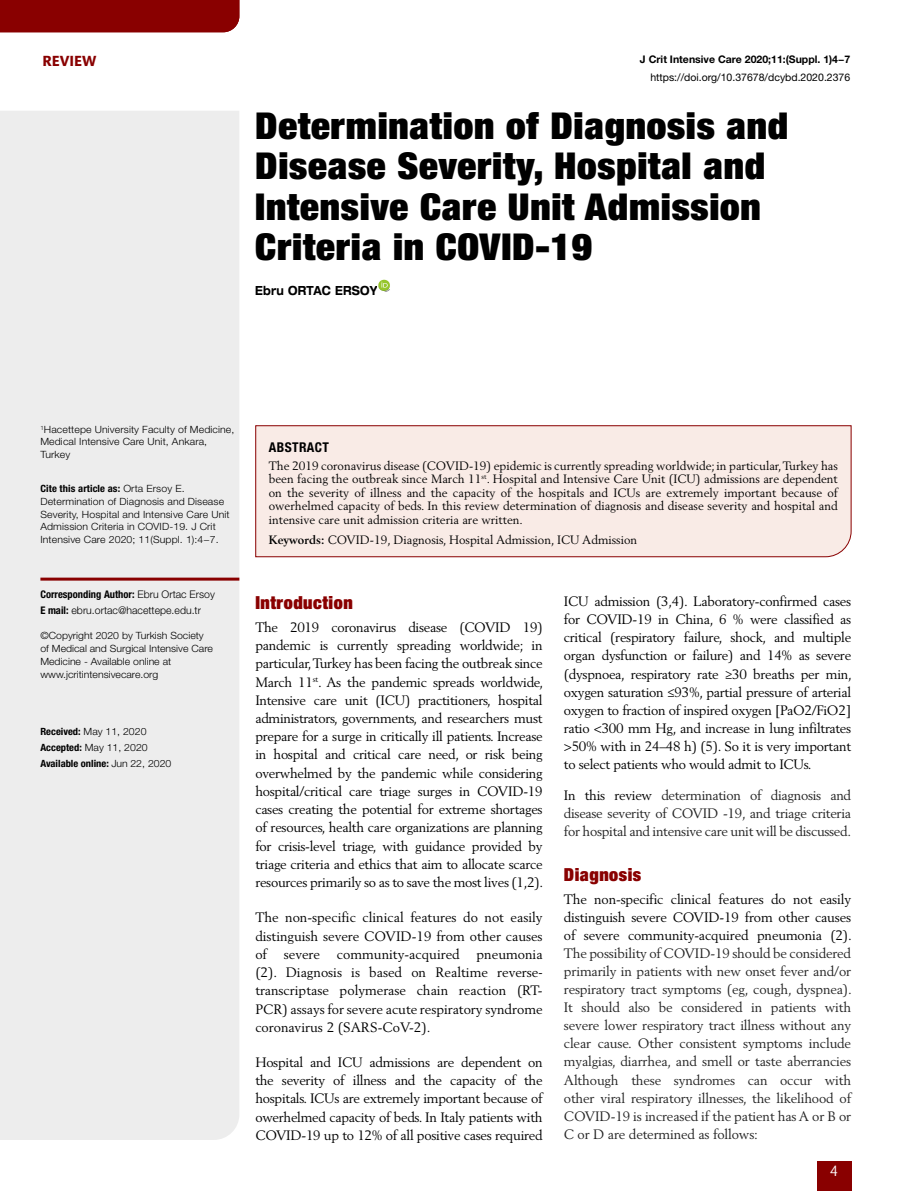
<style>
.page{position:relative;width:915px;height:1191px;background:#fff}
.page>*{position:absolute;margin:0;border:0;box-sizing:border-box;transform-origin:0 0}
.t1{font:900 condensed 37.05px/40.5px "Helvetica Neue LT Pro";letter-spacing:.02em;color:#000;scale:1.05 1}
.t2{font:900 condensed 18px "Helvetica Neue LT Pro";letter-spacing:.03em;color:#890000}
.t3{font:700 15px "Mundo Sans Std";color:#890000}
.t4{font:15px "Mundo Sans Std";color:#fff}
.t5{font:13.5px/18.3px "Berling LT Std";letter-spacing:-.02em;color:#000;text-align:justify}
.t6{font:13.5px/18.1px "Berling LT Std";letter-spacing:-.01em;color:#232323;text-align:justify}
.t7{font:13.5px/18.1px "Berling LT Std";letter-spacing:-.02em;color:#222;text-align:justify}
.t8{font:700 condensed 13.5px "Helvetica Neue LT Pro";letter-spacing:.03em;color:#000}
.t9{font:700 expanded 12.6px "Helvetica Neue LT Pro";letter-spacing:.02em;color:#000;scale:.79 1}
.t10{font:12px/13.5px "Berling LT Std";color:#000;text-align:justify}
.t11{font:300 10.5px/16.2px "Helvetica Neue LT Pro";color:#000}
.t12{font:10.5px "Helvetica Neue LT Pro";color:#000}
.t13{font:700 10.5px "Helvetica Neue LT Pro";color:#000}
.t14{font:300 10.05px/12.8px "Helvetica Neue LT Pro";letter-spacing:.01em;color:#000;scale:1.05 1}
.t15{font:700 condensed 10.05px/16.2px "Helvetica Neue LT Pro";color:#000;scale:1.05 1}
.s1{font-weight:700;font-stretch:condensed}
.s2{font-weight:300;font-stretch:normal}
.s3{font-weight:700}
.s4{font-family:"Calibri"}
.s5{color:#000}
.s6{color:#222}
</style>
<div class="page">
<div style="left:0;top:111px;width:239px;height:1029px;background:#ededed"></div>
<div style="left:816px;top:1161px;width:34px;height:30px;background:#890000"></div>
<img style="left:378px;top:279px;width:12px;height:13px">
<hr style="left:40px;top:577px;width:199px;height:3px;background:#890000">
<div style="left:0;top:0;width:239px;height:32px;background:#890000"></div>
<div style="left:255px;top:425px;width:596px;height:132px;background:#f9ebe6"></div>
<p class="t3" style="left:43px;top:52px;width:55px">REVIEW</p>
<p class="t13" style="left:639px;top:53px;width:212px">J Crit Intensive Care 2020;11:(Suppl. 1)4−7</p>
<p class="t12" style="left:650px;top:71px;width:201px">https://doi.org/10.37678/dcybd.2020.2376</p>
<h1 class="t1" style="left:255px;top:104px;width:509px">Determination of Diagnosis and<br>Disease Severity, Hospital and<br>Intensive Care Unit Admission<br>Criteria in COVID-19</h1>
<p class="t9" style="left:255px;top:283px;width:156px">Ebru ORTAC ERSOY</p>
<p class="t14" style="left:40px;top:423px;width:186px"><sup>1</sup>Hacettepe University Faculty of Medicine,<br>Medical Intensive Care Unit, Ankara,<br>Turkey</p>
<p class="t14" style="left:40px;top:482px;width:182px"><span class="s1">Cite this article as:</span> Orta Ersoy E.<br>Determination of Diagnosis and Disease Severity, Hospital and Intensive Care Unit Admission Criteria in COVID-19. J Crit Intensive Care 2020; 11(Suppl. 1):4−7.</p>
<p class="t11" style="left:40px;top:585px;width:176px"><span class="s1">Corresponding Author:</span> Ebru Ortac Ersoy<br><span class="s1">E mail:</span> ebru.ortac@hacettepe.edu.tr</p>
<p class="t14" style="left:40px;top:629px;width:166px">©Copyright 2020 by Turkish Society of Medical and Surgical Intensive Care Medicine - Available online at www.jcritintensivecare.org</p>
<p class="t15" style="left:40px;top:723px;width:126px">Received: <span class="s2">May 11, 2020<br></span>Accepted: <span class="s2">May 11, 2020<br></span>Available online: <span class="s2">Jun 22, 2020</span></p>
<p class="t8" style="left:269px;top:439px;width:62px">ABSTRACT</p>
<p class="t10" style="left:269px;top:458px;width:570px">The 2019 coronavirus disease (COVID-19) epidemic is currently spreading worldwide; in particular, Turkey has been facing the outbreak since March 11<sup>st</sup>. Hospital and Intensive Care Unit (ICU) admissions are dependent on the severity of illness and the capacity of the hospitals and ICUs are extremely important because of owerhelmed capacity of beds. In this review determination of diagnosis and disease severity and hospital and intensive care unit admission criteria are written.</p>
<p class="t10" style="left:269px;top:532px;width:369px"><span class="s3">Keywords:</span> COVID-19, Diagnosis, Hospital Admission, ICU Admission</p>
<h2 class="t2" style="left:255px;top:591px;width:99px">Introduction</h2>
<p class="t5" style="left:255px;top:618px;width:289px">The 2019 coronavirus disease (COVID 19) pandemic is currently spreading worldwide; in particular, Turkey has been facing the outbreak since March 11<sup>st</sup>. As the pandemic spreads worldwide, Intensive care unit (ICU) practitioners, hospital administrators, governments, and researchers must prepare for a surge in critically ill patients. Increase in hospital and critical care need, or risk being overwhelmed by the pandemic while considering hospital/critical care triage surges in COVID-19 cases creating the potential for extreme shortages of resources, health care organizations are planning for crisis-level triage, with guidance provided by triage criteria and ethics that aim to allocate scarce resources primarily so as to save the most lives (1,2).</p>
<p class="t5" style="left:255px;top:908px;width:289px">The non-specific clinical features do not easily distinguish severe COVID-19 from other causes of severe community-acquired pneumonia (2). Diagnosis is based on Realtime reverse<span class="s4">‐ </span>transcriptase polymerase chain reaction (RT-PCR) assays for severe acute respiratory syndrome coronavirus 2 (SARS-CoV-2).</p>
<p class="t5" style="left:255px;top:1053px;width:289px">Hospital and ICU admissions are dependent on the severity of illness and the capacity of the hospitals. ICUs are extremely important because of owerhelmed capacity of beds. In Italy patients with COVID-19 up to 12% of all positive cases required</p>
<p class="t5" style="left:563px;top:592px;width:289px">ICU admission (3,4). Laboratory-confirmed cases for COVID-19 in China, 6 % were classified as critical (respiratory failure, shock, and multiple organ dysfunction or failure) and 14% as severe (dyspnoea, respiratory rate ≥30 breaths per min, oxygen saturation ≤93%, partial pressure of arterial oxygen to fraction of inspired oxygen [PaO2/FiO2] ratio &lt;300 mm Hg, and increase in lung infiltrates &gt;50% with in 24–48 h) (5). So it is very important to select patients who would admit to ICUs.</p>
<p class="t7" style="left:563px;top:786px;width:289px"><span class="s5">In this review</span> determination of diagnosis and disease severity of COVID -19, and triage criteria for hospital and intensive care unit will be discussed.</p>
<h2 class="t2" style="left:563px;top:863px;width:79px">Diagnosis</h2>
<p class="t5" style="left:563px;top:889px;width:289px">The non-specific clinical features do not easily distinguish severe COVID-19 from other causes of severe community-acquired pneumonia (2).</p>
<p class="t6" style="left:563px;top:944px;width:289px">The possibility of COVID-19 should be considered primarily in patients with new onset fever and/or respiratory tract symptoms (eg, cough, dyspnea).<br>It should also be considered in patients with severe lower respiratory tract illness without any clear cause. Other consistent symptoms include myalgias, diarrhea, and smell or taste aberrancies Although these syndromes can occur with other viral respiratory illnesses, the likelihood of COVID-19 is increased if the patient has <span class="s6">A or B or C or D are determined as follows:</span></p>
<p class="t4" style="left:830px;top:1162px;width:9px">4</p>
</div>
